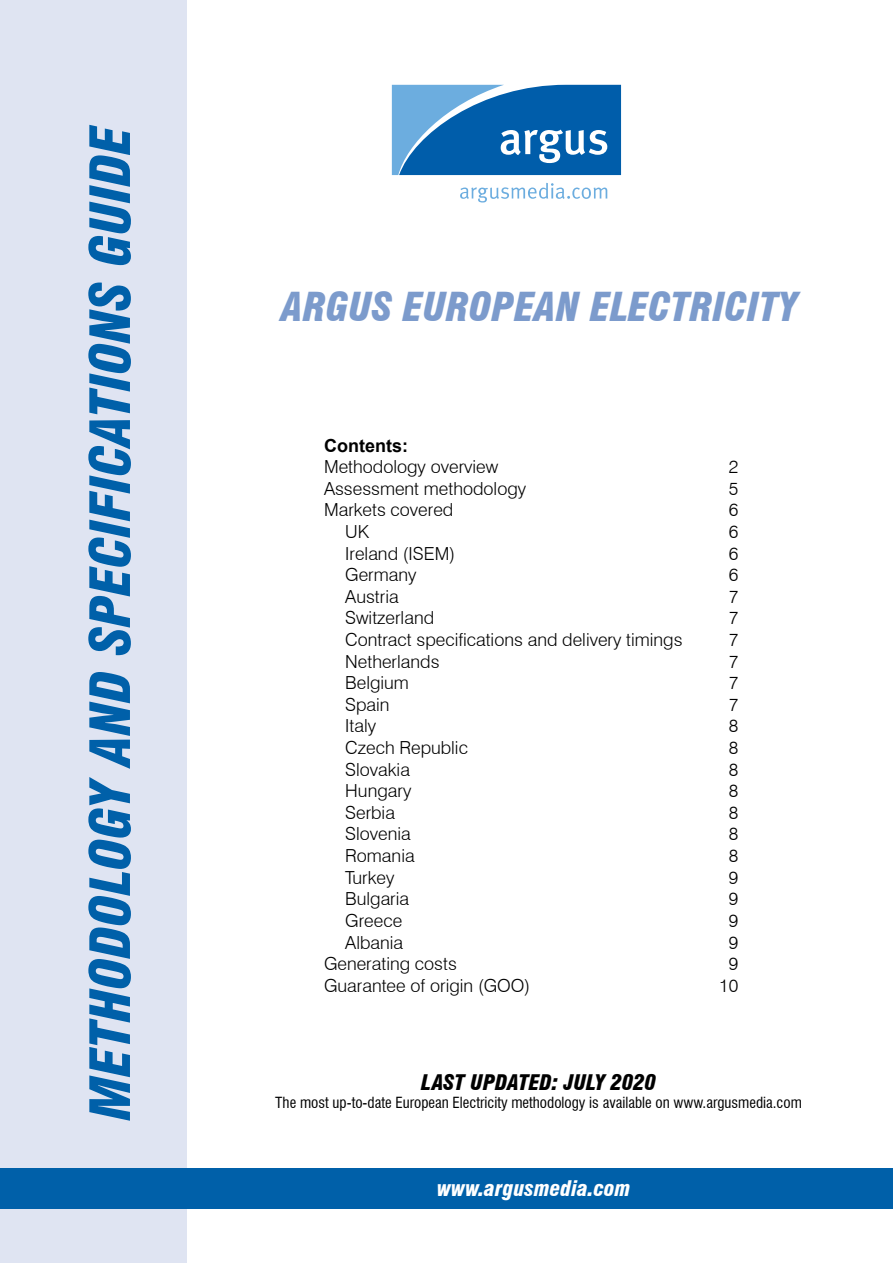
<style>
.page{position:relative;width:893px;height:1263px;background:#fff}
.page>*{position:absolute;margin:0;border:0;box-sizing:border-box;transform-origin:0 0}
.t1{font:italic 900 condensed 54px "Swiss 721 BT";color:#0060a9}
.t2{font:italic 900 condensed 39px "Swiss 721 BT";color:#7c9bcc}
.t3{font:italic 900 condensed 21px "Swiss 721 BT";color:#000}
.t4{font:italic 900 condensed 21px "Swiss 721 BT";color:#fff}
.t5{font:300 18px "Swiss 721 BT";color:#000}
.t6{font:700 18px "Arial";color:#000}
.t7{font:condensed 15px "Swiss 721 BT";color:#000}
</style>
<div class="page">
<div style="left:0;top:0;width:186px;height:1263px;background:#dfe4f2"></div>
<div style="left:0;top:1168px;width:893px;height:41px;background:#0060a9"></div>
<svg style="left:392px;top:85px;width:229px;height:90px;background:#2f7dbd"></svg>
<svg style="left:460px;top:183px;width:147px;height:20px"></svg>
<h1 class="t1" style="left:78px;top:1120px;width:997px;rotate:-90deg">METHODOLOGY AND SPECIFICATIONS GUIDE</h1>
<h2 class="t2" style="left:282px;top:283px;width:518px">ARGUS EUR OPEAN ELECTRICITY</h2>
<p class="t6" style="left:324px;top:433px;width:85px">Contents:</p>
<p class="t5" style="left:324px;top:456px;width:176px">Methodology overview</p>
<p class="t5" style="left:729px;top:456px;width:11px">2</p>
<p class="t5" style="left:324px;top:477px;width:204px">Assessment methodology</p>
<p class="t5" style="left:729px;top:477px;width:11px">5</p>
<p class="t5" style="left:324px;top:499px;width:131px">Markets covered</p>
<p class="t5" style="left:729px;top:499px;width:11px">6</p>
<p class="t5" style="left:345px;top:521px;width:26px">UK</p>
<p class="t5" style="left:729px;top:521px;width:11px">6</p>
<p class="t5" style="left:345px;top:542px;width:111px">Ireland (ISEM)</p>
<p class="t5" style="left:729px;top:542px;width:11px">6</p>
<p class="t5" style="left:345px;top:564px;width:73px">Germany</p>
<p class="t5" style="left:729px;top:564px;width:11px">6</p>
<p class="t5" style="left:345px;top:585px;width:55px">Austria</p>
<p class="t5" style="left:729px;top:585px;width:11px">7</p>
<p class="t5" style="left:345px;top:607px;width:90px">Switzerland</p>
<p class="t5" style="left:729px;top:607px;width:11px">7</p>
<p class="t5" style="left:345px;top:629px;width:339px">Contract specifications and delivery timings</p>
<p class="t5" style="left:729px;top:629px;width:11px">7</p>
<p class="t5" style="left:345px;top:650px;width:96px">Netherlands</p>
<p class="t5" style="left:729px;top:650px;width:11px">7</p>
<p class="t5" style="left:345px;top:672px;width:65px">Belgium</p>
<p class="t5" style="left:729px;top:672px;width:11px">7</p>
<p class="t5" style="left:345px;top:693px;width:46px">Spain</p>
<p class="t5" style="left:729px;top:693px;width:11px">7</p>
<p class="t5" style="left:345px;top:715px;width:32px">Italy</p>
<p class="t5" style="left:729px;top:715px;width:11px">8</p>
<p class="t5" style="left:345px;top:737px;width:124px">Czech Republic</p>
<p class="t5" style="left:729px;top:737px;width:11px">8</p>
<p class="t5" style="left:345px;top:758px;width:66px">Slovakia</p>
<p class="t5" style="left:729px;top:758px;width:11px">8</p>
<p class="t5" style="left:345px;top:780px;width:68px">Hungary</p>
<p class="t5" style="left:729px;top:780px;width:11px">8</p>
<p class="t5" style="left:345px;top:801px;width:51px">Serbia</p>
<p class="t5" style="left:729px;top:801px;width:11px">8</p>
<p class="t5" style="left:345px;top:823px;width:67px">Slovenia</p>
<p class="t5" style="left:729px;top:823px;width:11px">8</p>
<p class="t5" style="left:345px;top:845px;width:71px">Romania</p>
<p class="t5" style="left:729px;top:845px;width:11px">8</p>
<p class="t5" style="left:345px;top:866px;width:51px">Turkey</p>
<p class="t5" style="left:729px;top:866px;width:11px">9</p>
<p class="t5" style="left:345px;top:888px;width:65px">Bulgaria</p>
<p class="t5" style="left:729px;top:888px;width:11px">9</p>
<p class="t5" style="left:345px;top:909px;width:58px">Greece</p>
<p class="t5" style="left:729px;top:909px;width:11px">9</p>
<p class="t5" style="left:345px;top:931px;width:59px">Albania</p>
<p class="t5" style="left:729px;top:931px;width:11px">9</p>
<p class="t5" style="left:324px;top:953px;width:134px">Generating costs</p>
<p class="t5" style="left:729px;top:953px;width:11px">9</p>
<p class="t5" style="left:324px;top:974px;width:208px">Guarantee of origin (GOO)</p>
<p class="t5" style="left:719px;top:974px;width:21px">10</p>
<p class="t3" style="left:421px;top:1070px;width:236px">LAST UPDATED: JULY 2020</p>
<p class="t7" style="left:275px;top:1094px;width:528px">The most up-to-date European Electricity methodology is available on www.argusmedia.com</p>
<p class="t4" style="left:437px;top:1176px;width:195px">WWW.ARGUSMEDIA.COM</p>
</div>
